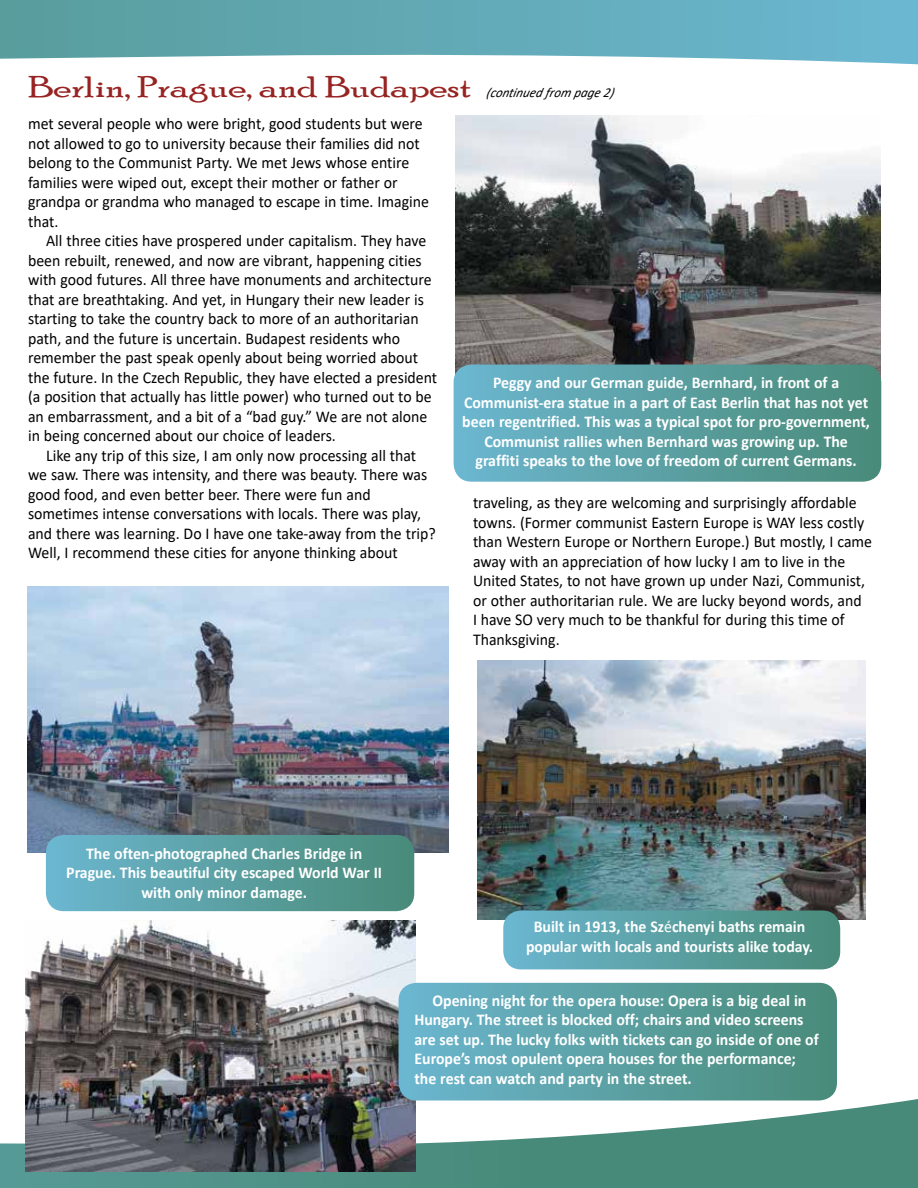
<style>
.page{position:relative;width:918px;height:1188px;background:#fff}
.page>*{position:absolute;margin:0;border:0;box-sizing:border-box;transform-origin:0 0}
.t1{font:30px "Poor Richard";color:#972322;scale:1.36 1}
.t2{font:16.5px/19.5px "Calibri";color:#000;scale:.96 1}
.t3{font:700 16.5px/19.5px "Calibri";color:#fff;text-align:center;scale:.96 1}
.t4{font:italic 13.5px "Calibri";color:#000;scale:.96 1}
.s1{font-weight:400}
</style>
<div class="page">
<svg style="left:0;top:1099px;width:918px;height:89px"></svg>
<svg style="left:0;top:0;width:918px;height:64px;background:#72b2be"></svg>
<img style="left:456px;top:116px;width:425px;height:248px">
<svg style="left:454px;top:364px;width:427px;height:118px;background:#5ba0a3"></svg>
<img style="left:27px;top:586px;width:421px;height:266px">
<svg style="left:46px;top:835px;width:368px;height:76px;background:#5ba0a3"></svg>
<img style="left:477px;top:660px;width:388px;height:259px">
<svg style="left:503px;top:911px;width:337px;height:58px;background:#5ba0a3"></svg>
<img style="left:26px;top:920px;width:390px;height:251px">
<svg style="left:399px;top:983px;width:438px;height:118px;background:#5ba0a4"></svg>
<h1 class="t1" style="left:28px;top:69px;width:328px">Berlin, Prague, and Budapest</h1>
<p class="t4" style="left:486px;top:83px;width:134px">(continuedfrom page2)</p>
<p class="t2" style="left:28px;top:113px;width:419px">met several people who were bright, good students but were not allowed to go to university because their families did not belong to the Communist Party. We met Jews whose entire families were wiped out, except their mother or father or grandpa or grandma who managed to escape in time. Imagine that.</p>
<p class="t2" style="left:28px;top:230px;width:428px;text-indent:18px">All three cities have prospered under capitalism. They have been rebuilt, renewed, and now are vibrant, happening cities with good futures. All three have monuments and architecture that are breathtaking. And yet, in Hungary their new leader is starting to take the country back to more of an authoritarian path, and the future is uncertain. Budapest residents who remember the past speak openly about being worried about the future. In the Czech Republic, they have elected a president (a position that actually has little power) who turned out to be an embarrassment, and a bit of a “bad guy.” We are not alone in being concerned about our choice of leaders.</p>
<p class="t2" style="left:28px;top:445px;width:426px;text-indent:18px">Like any trip of this size, I am only now processing all that we saw. There was intensity, and there was beauty. There was good food, and even better beer. There were fun and sometimes intense conversations with locals. There was play, and there was learning. Do I have one take-away from the trip?<br>Well, I recommend these cities for anyone thinking about</p>
<p class="t3" style="left:462px;top:373px;width:426px">Peggy and our German guide, Bernhard, in front of a Communist-era statue in a part of East Berlin that has not yet been regentrified. This was a typical spot for pro-government, Communist rallies when Bernhard was growing up. The graffiti speaks to the love of freedom of current Germans.</p>
<p class="t2" style="left:473px;top:492px;width:417px">traveling, as they are welcoming and surprisingly affordable towns. (Former communist Eastern Europe is WAY less costly than Western Europe or Northern Europe.) But mostly, I came away with an appreciation of how lucky I am to live in the United States, to not have grown up under Nazi, Communist, or other authoritarian rule. We are lucky beyond words, and<br>I have SO very much to be thankful for during this time of Thanksgiving.</p>
<p class="t3" style="left:66px;top:844px;width:331px">The often-photographed Charles Bridge in<br>Prague. This beautiful city escaped World War II with only minor damage.</p>
<p class="t3" style="left:526px;top:917px;width:301px">Built in 1913, the Sz<span class="s1">é</span>chenyi baths remain popular with locals and tourists alike today.</p>
<p class="t3" style="left:414px;top:991px;width:423px;text-align:left;text-indent:18px">Opening night for the opera house: Opera is a big deal in Hungary. The street is blocked off; chairs and video screens are set up. The lucky folks with tickets can go inside of one of Europe’s most opulent opera houses for the performance; the rest can watch and party in the street.</p>
</div>
